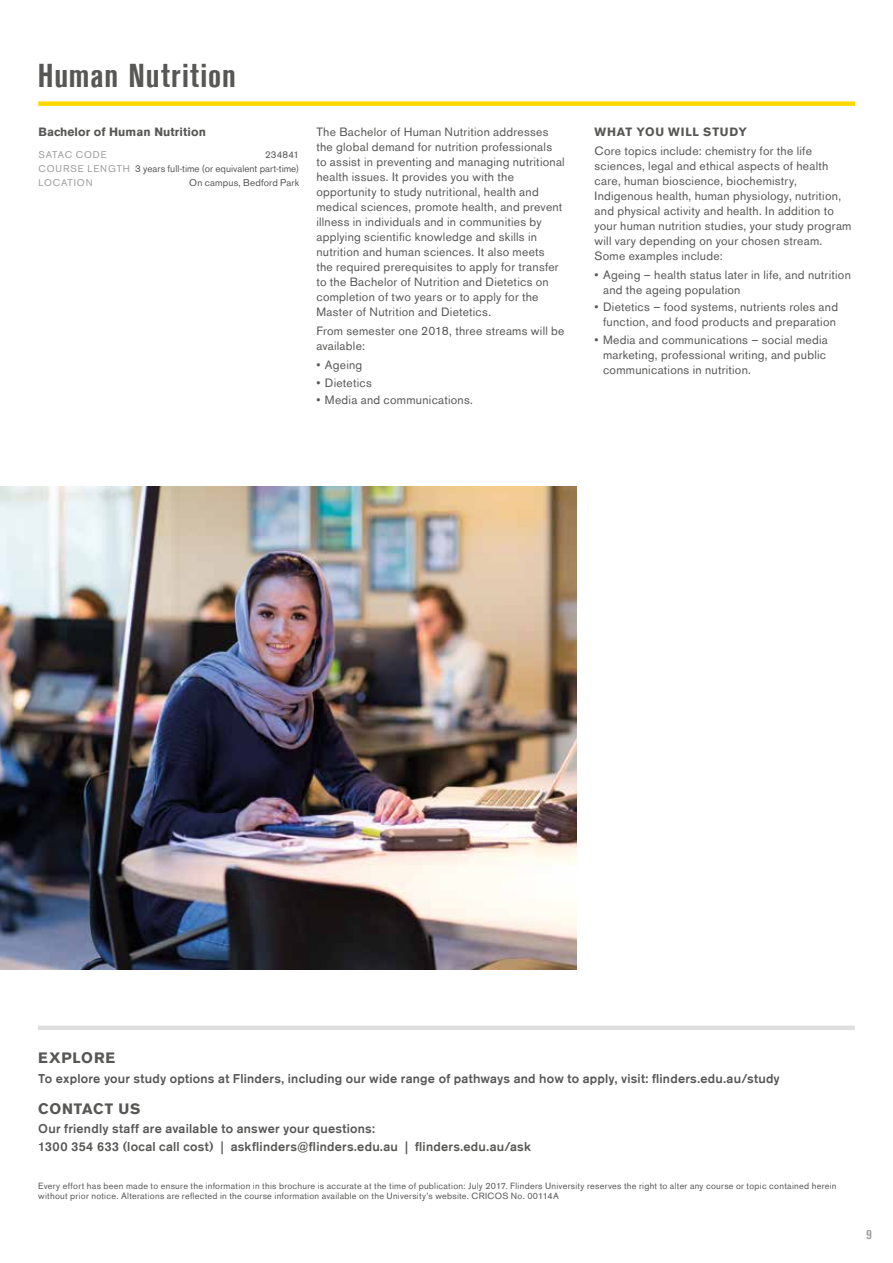
<style>
.page{position:relative;width:893px;height:1263px;background:#fff}
.page>*{position:absolute;margin:0;border:0;box-sizing:border-box;transform-origin:0 0}
.t1{font:700 condensed 33px "Akzidenz Grotesk BE";letter-spacing:.03em;color:#575756}
.t2{font:700 15px "Akzidenz Grotesk BE";letter-spacing:.055em;color:#575756}
.t3{font:700 condensed 13.5px "Akzidenz Grotesk BE";color:#9d9d9c}
.t4{font:500 12.75px/17.5px "Akzidenz Grotesk BE";letter-spacing:.02em;color:#575756}
.t5{font:12px/15px "Akzidenz Grotesk BE";letter-spacing:.02em;color:#575756}
.t6{font:700 12px "Akzidenz Grotesk BE";letter-spacing:.01em;color:#575756}
.t7{font:700 12px "Akzidenz Grotesk BE";letter-spacing:.065em;color:#575756}
.t8{font:9.75px/13.8px "Akzidenz Grotesk BE";letter-spacing:.01em;color:#575756;text-align:justify}
.t9{font:9.75px "Akzidenz Grotesk BE";letter-spacing:.08em;color:#9d9d9c}
.t10{font:9px/10.8px "Akzidenz Grotesk BE";letter-spacing:.03em;color:#575756}
.s1{color:#9d9d9c}
</style>
<div class="page">
<img style="left:0;top:486px;width:577px;height:483px">
<div style="left:38px;top:101px;width:817px;height:5px;background:#ffd700"></div>
<div style="left:38px;top:1025px;width:817px;height:5px;background:#dedede"></div>
<h1 class="t1" style="left:38px;top:57px;width:200px">Human Nutrition</h1>
<p class="t6" style="left:38px;top:125px;width:169px">Bachelor of Human Nutrition</p>
<p class="t5" style="left:316px;top:124px;width:250px">The Bachelor of Human Nutrition addresses the global demand for nutrition professionals to assist in preventing and managing nutritional health issues. It provides you with the opportunity to study nutritional, health and medical sciences, promote health, and prevent illness in individuals and in communities by applying scientific knowledge and skills in nutrition and human sciences. It also meets<br>the required prerequisites to apply for transfer to the Bachelor of Nutrition and Dietetics on completion of two years or to apply for the Master of Nutrition and Dietetics.</p>
<p class="t5" style="left:316px;top:323px;width:250px">From semester one 2018, three streams will be available:</p>
<p class="t5" style="left:316px;top:358px;width:47px">• Ageing</p>
<p class="t5" style="left:316px;top:375px;width:57px">• Dietetics</p>
<p class="t5" style="left:316px;top:392px;width:158px">• Media and communications.</p>
<p class="t9" style="left:38px;top:149px;width:70px">SATAC CODE</p>
<p class="t8" style="left:38px;top:148px;width:262px;text-indent:227px">234841<br><span class="s1">COURSE LENGTH</span> 3 years full-time (or equivalent part-time)<br><span class="s1">LOCATION</span></p>
<p class="t8" style="left:189px;top:176px;width:111px">On campus, Bedford Park</p>
<p class="t7" style="left:595px;top:125px;width:154px">WHAT YOU WILL STUDY</p>
<p class="t5" style="left:595px;top:143px;width:258px">Core topics include: chemistry for the life sciences, legal and ethical aspects of health care, human bioscience, biochemistry, Indigenous health, human physiology, nutrition, and physical activity and health. In addition to your human nutrition studies, your study program will vary depending on your chosen stream.<br>Some examples include:</p>
<p class="t5" style="left:603px;top:268px;width:249px;text-indent:-9px">• Ageing – health status later in life, and nutrition and the ageing population</p>
<p class="t5" style="left:595px;top:300px;width:245px;text-align:center">• Dietetics – food systems, nutrients roles and function, and food products and preparation</p>
<p class="t5" style="left:603px;top:332px;width:226px;text-indent:-9px">• Media and communications – social media marketing, professional writing, and public communications in nutrition.</p>
<p class="t2" style="left:38px;top:1049px;width:78px">EXPLORE</p>
<p class="t4" style="left:38px;top:1069px;width:743px">To explore your study options at Flinders, including our wide range of pathways and how to apply, visit: flinders.edu.au/study</p>
<p class="t2" style="left:38px;top:1100px;width:104px">CONTACT US</p>
<p class="t4" style="left:38px;top:1120px;width:494px">Our friendly staff are available to answer your questions:<br>1300 354 633 (local call cost) | askflinders@flinders.edu.au | flinders.edu.au/ask</p>
<p class="t10" style="left:38px;top:1180px;width:800px">Every effort has been made to ensure the information in this brochure is accurate at the time of publication: July 2017. Flinders University reserves the right to alter any course or topic contained herein without prior notice. Alterations are reflected in the course information available on the University’s website. CRICOS No. 00114A</p>
<p class="t3" style="left:866px;top:1227px;width:7px">9</p>
</div>
